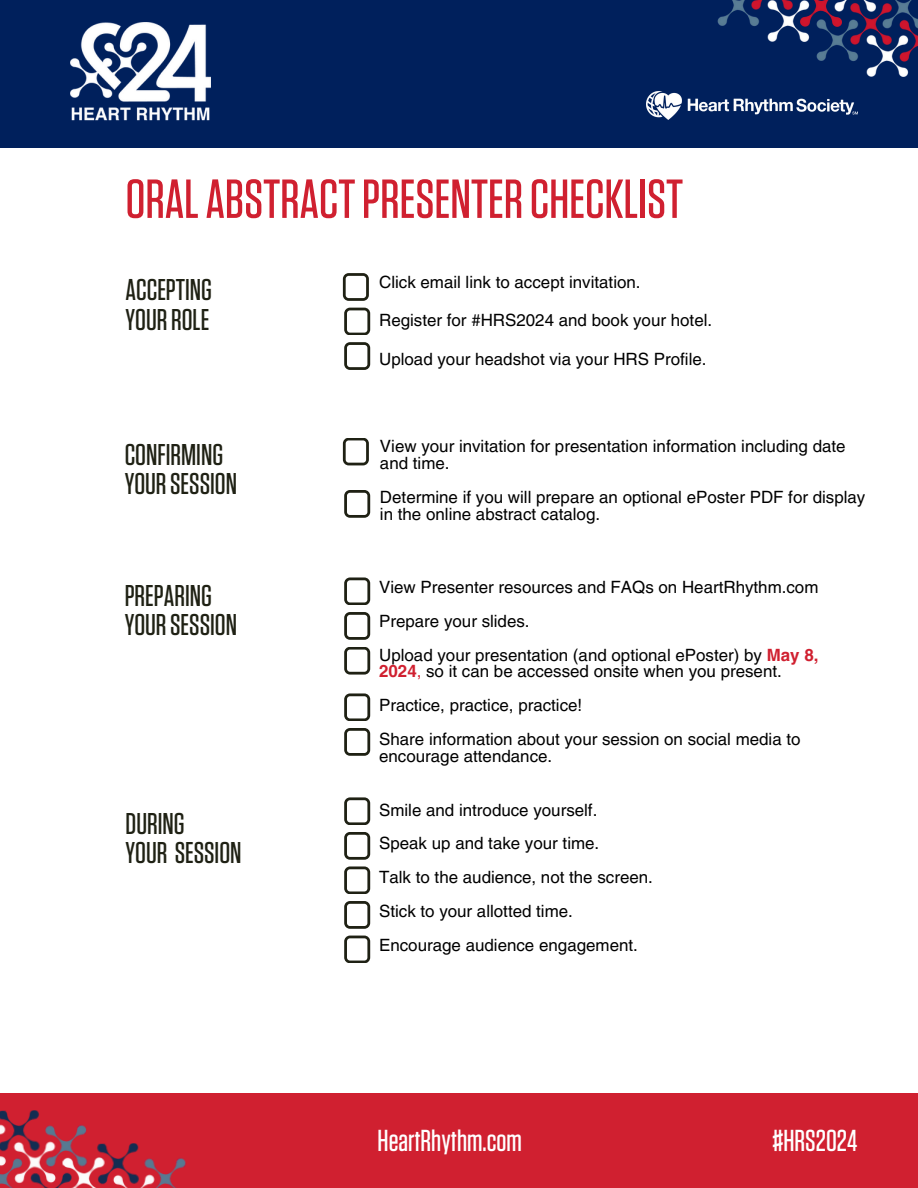
<style>
.page{position:relative;width:918px;height:1188px;background:#fff}
.page>*{position:absolute;margin:0;border:0;box-sizing:border-box;transform-origin:0 0}
.t1{font:500 54.9px "Tungsten";color:#d02030}
.t2{font:500 30.3px "Tungsten";color:#fff}
.t3{font:500 30px/29.2px "Tungsten";color:#1f2114}
.t4{font:16.95px/16.8px "Helvetica LT Pro";color:#000}
.s1{font-weight:700;color:#d02030}
.s2{color:#d02030}
</style>
<div class="page">
<svg style="left:343px;top:438px;width:26px;height:27px"></svg>
<svg style="left:344px;top:647px;width:26px;height:28px"></svg>
<svg style="left:344px;top:490px;width:26px;height:28px"></svg>
<svg style="left:344px;top:577px;width:26px;height:28px"></svg>
<svg style="left:344px;top:693px;width:26px;height:28px"></svg>
<svg style="left:344px;top:612px;width:26px;height:28px"></svg>
<svg style="left:344px;top:728px;width:26px;height:28px"></svg>
<svg style="left:344px;top:797px;width:26px;height:28px"></svg>
<svg style="left:344px;top:832px;width:26px;height:28px"></svg>
<svg style="left:344px;top:866px;width:26px;height:28px"></svg>
<svg style="left:344px;top:901px;width:26px;height:28px"></svg>
<svg style="left:344px;top:936px;width:26px;height:27px"></svg>
<svg style="left:343px;top:273px;width:26px;height:28px"></svg>
<svg style="left:344px;top:308px;width:26px;height:27px"></svg>
<svg style="left:344px;top:342px;width:26px;height:28px"></svg>
<div style="left:0;top:0;width:918px;height:148px;background:#00205c"></div>
<div style="left:0;top:1093px;width:918px;height:95px;background:#d02030"></div>
<img style="left:802px;top:0;width:116px;height:76px">
<img style="left:71px;top:23px;width:139px;height:98px">
<img style="left:0;top:1110px;width:87px;height:78px">
<img style="left:717px;top:0;width:124px;height:41px">
<img style="left:62px;top:1142px;width:124px;height:46px">
<img style="left:647px;top:92px;width:210px;height:28px">
<p class="t1" style="left:126px;top:174px;width:559px">ORALABSTRACTPRESENTERCHECKLIST</p>
<p class="t3" style="left:126px;top:277px;width:88px">ACCEPTING<br>YOURROLE</p>
<p class="t4" style="left:379px;top:276px;width:263px">Click email link to accept invitation.</p>
<p class="t4" style="left:379px;top:314px;width:335px">Register for #HRS2024 and book your hotel.</p>
<p class="t4" style="left:379px;top:352px;width:329px">Upload your headshot via your HRS Profile.</p>
<p class="t3" style="left:125px;top:441px;width:114px">CONFIRMING<br>YOURSESSION</p>
<p class="t4" style="left:380px;top:440px;width:467px">View your invitation for presentation information including date and time.</p>
<p class="t4" style="left:380px;top:490px;width:487px">Determine if you will prepare an optional ePoster PDF for display in the online abstract catalog.</p>
<h1 class="t3" style="left:125px;top:582px;width:114px">PREPARING<br>YOURSESSION</h1>
<h2 class="t4" style="left:379px;top:580px;width:441px">View Presenter resources and FAQs on HeartRhythm.com</h2>
<p class="t4" style="left:379px;top:614px;width:152px">Prepare your slides.</p>
<p class="t4" style="left:379px;top:648px;width:441px">Upload your presentation (and optional ePoster) by <span class="s1">May 8,<br>2024</span><span class="s2">,</span> so it can be accessed onsite when you present.</p>
<p class="t4" style="left:379px;top:698px;width:205px">Practice, practice, practice!</p>
<h2 class="t4" style="left:379px;top:732px;width:423px">Share information about your session on social media to encourage attendance.</h2>
<h2 class="t3" style="left:126px;top:810px;width:118px">DURING<br>YOUR SESSION</h2>
<h2 class="t4" style="left:379px;top:803px;width:220px">Smile and introduce yourself.</h2>
<p class="t4" style="left:379px;top:837px;width:222px">Speak up and take your time.</p>
<p class="t4" style="left:379px;top:870px;width:275px">Talk to the audience, not the screen.</p>
<p class="t4" style="left:379px;top:904px;width:195px">Stick to your allotted time.</p>
<p class="t4" style="left:379px;top:938px;width:260px">Encourage audience engagement.</p>
<h3 class="t2" style="left:378px;top:1127px;width:146px">HeartRhythm.com</h3>
<h3 class="t2" style="left:773px;top:1127px;width:86px">#HRS2024</h3>
</div>
